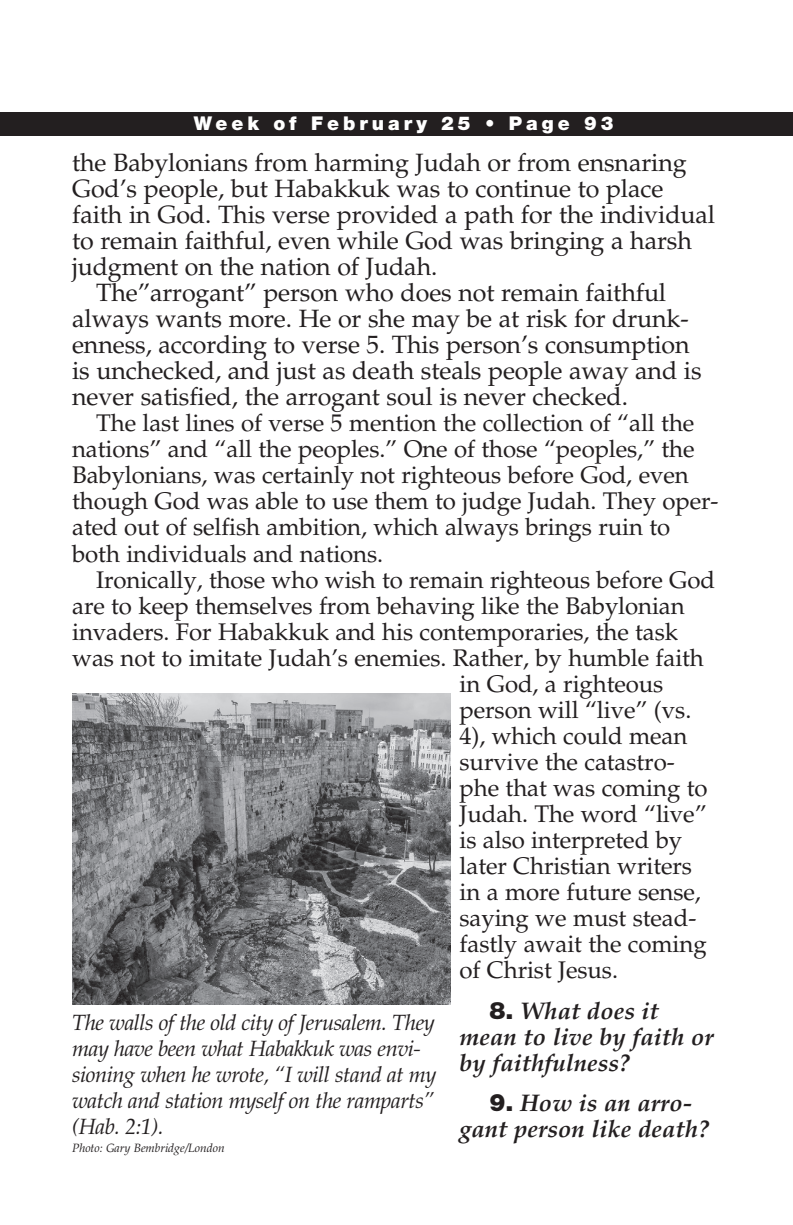
<style>
.page{position:relative;width:793px;height:1225px;background:#fff}
.page>*{position:absolute;margin:0;border:0;box-sizing:border-box;transform-origin:0 0}
.t1{font:25px "Palatino LT Std";letter-spacing:-.005em;color:#231f20}
.t2{font:24px/26px "Palatino LT Std";letter-spacing:-.005em;color:#231f20}
.t3{font:italic 700 24px/26px "Palatino LT Std";color:#231f20}
.t4{font:italic 22px/26px "Palatino LT Std";letter-spacing:-.02em;color:#231f20}
.t5{font:900 19px "Helvetica Neue LT Std";letter-spacing:.21em;color:#fff}
.t6{font:italic 12px "Palatino LT Std";letter-spacing:-.005em;color:#231f20}
.s1{font-family:"Helvetica Neue LT Std";font-weight:900;font-style:normal}
</style>
<div class="page">
<div style="left:0;top:112px;width:792px;height:23px;background:#231f20"></div>
<img style="left:72px;top:693px;width:378px;height:311px">
<p class="t5" style="left:194px;top:112px;width:421px">Week of February 25 • Page 93</p>
<p class="t1" style="left:72px;top:148px;width:615px">the Babylonians from harming Judah or from ensnaring</p>
<p class="t1" style="left:72px;top:174px;width:592px">God’s people, but Habakkuk was to continue to place</p>
<p class="t1" style="left:72px;top:200px;width:644px">faith in God. This verse provided a path for the individual</p>
<p class="t1" style="left:72px;top:226px;width:621px">to remain faithful, even while God was bringing a harsh</p>
<p class="t1" style="left:72px;top:252px;width:366px">judgment on the nation of Judah.</p>
<p class="t1" style="left:96px;top:278px;width:571px">The”arrogant” person who does not remain faithful</p>
<p class="t1" style="left:72px;top:304px;width:617px">always wants more. He or she may be at risk for drunk-</p>
<p class="t1" style="left:72px;top:330px;width:618px">enness, according to verse 5. This person’s consumption</p>
<p class="t1" style="left:72px;top:356px;width:630px">is unchecked, and just as death steals people away and is</p>
<p class="t1" style="left:72px;top:382px;width:557px">never satisfied, the arrogant soul is never checked.</p>
<p class="t2" style="left:72px;top:410px;width:647px;text-indent:24px">The last lines of verse 5 mention the collection of “all the nations” and “all the peoples.” One of those “peoples,” the Babylonians, was certainly not righteous before God, even though God was able to use them to judge Judah. They oper&shy;ated out of selfish ambition, which always brings ruin to both individuals and nations.</p>
<p class="t2" style="left:96px;top:566px;width:620px">Ironically, those who wish to remain righteous before God</p>
<p class="t2" style="left:72px;top:592px;width:613px">are to keep themselves from behaving like the Babylonian</p>
<p class="t2" style="left:72px;top:618px;width:607px">invaders. For Habakkuk and his contemporaries, the task</p>
<p class="t2" style="left:72px;top:644px;width:633px">was not to imitate Judah’s enemies. Rather, by humble faith</p>
<p class="t2" style="left:459px;top:670px;width:205px">in God, a righteous</p>
<p class="t2" style="left:459px;top:696px;width:233px">person will “live” (vs.</p>
<p class="t2" style="left:459px;top:722px;width:229px">4), which could mean</p>
<p class="t2" style="left:459px;top:748px;width:216px">survive the catastro-</p>
<p class="t2" style="left:459px;top:774px;width:249px">phe that was coming to</p>
<p class="t2" style="left:459px;top:800px;width:248px">Judah. The word “live”</p>
<p class="t2" style="left:459px;top:826px;width:224px">is also interpreted by</p>
<p class="t2" style="left:459px;top:852px;width:234px">later Christian writers</p>
<p class="t2" style="left:459px;top:878px;width:243px">in a more future sense,</p>
<p class="t2" style="left:459px;top:904px;width:238px">saying we must stead-</p>
<p class="t2" style="left:459px;top:930px;width:248px">fastly await the coming</p>
<p class="t2" style="left:459px;top:956px;width:160px">of Christ Jesus.</p>
<p class="t3" style="left:459px;top:997px;width:255px;text-indent:30px"><span class="s1">8.</span> What does it mean to live by faith or by faithfulness?</p>
<p class="t3" style="left:459px;top:1090px;width:251px;text-align:center"><span class="s1">9.</span> How is an arro&shy;gant person like death?</p>
<p class="t4" style="left:72px;top:1009px;width:366px">The walls of the old city of Jerusalem. They may have been what Habakkuk was envi&shy;sioning when he wrote, “I will stand at my watch and station myself on the ramparts” (Hab. 2:1).</p>
<p class="t6" style="left:72px;top:1140px;width:154px">Photo: Gary Bembridge/London</p>
</div>
